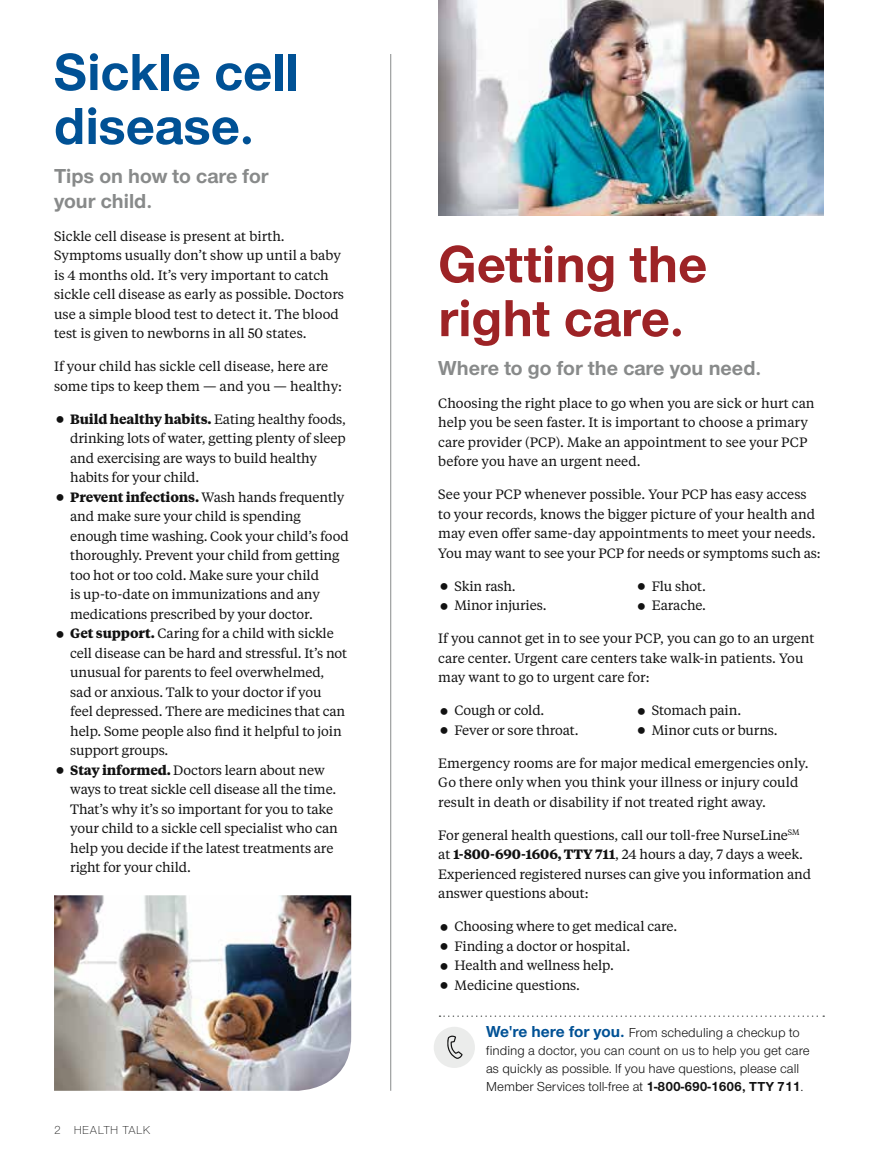
<style>
.page{position:relative;width:878px;height:1161px;background:#fff}
.page>*{position:absolute;margin:0;border:0;box-sizing:border-box;transform-origin:0 0}
.t1{font:700 54px/54px "UHC Sans";color:#9d2326}
.t2{font:700 54px/54px "UHC Sans";color:#005195}
.t3{font:700 21px/25.2px "UHC Sans";color:#888a8a}
.t4{font:13.5px/19.5px "UHC Serif Text";letter-spacing:-.01em;color:#121212}
.t5{font:13.5px/18px "UHC Sans";color:#121212}
.t6{font:300 12px "UHC Sans";letter-spacing:.04em;color:#121212}
.s1{font-weight:700}
.s2{font-weight:700;font-size:16.5px;color:#005195}
</style>
<div class="page">
<hr style="left:390px;top:54px;width:1px;height:1037px;background:#888a8a">
<svg style="left:439px;top:1015px;width:385px;height:2px"></svg>
<div style="left:433px;top:1027px;width:42px;height:41px;background:#ebeceb;border-radius:50%"></div>
<svg style="left:447px;top:1036px;width:15px;height:23px"></svg>
<img style="left:438px;top:0;width:386px;height:216px">
<img style="left:54px;top:895px;width:297px;height:196px">
<h1 class="t2" style="left:54px;top:43px;width:246px">Sickle cell disease.</h1>
<h2 class="t3" style="left:54px;top:162px;width:216px">Tips on how to care for your child.</h2>
<p class="t4" style="left:54px;top:226px;width:291px">Sickle cell disease is present at birth.<br>Symptoms usually don’t show up until a baby is 4 months old. It’s very important to catch sickle cell disease as early as possible. Doctors use a simple blood test to detect it. The blood test is given to newborns in all 50 states.</p>
<p class="t4" style="left:54px;top:356px;width:289px">If your child has sickle cell disease, here are some tips to keep them — and you — healthy:</p>
<p class="t4" style="left:70px;top:409px;width:280px"><span class="s1">Build healthy habits.</span> Eating healthy foods, drinking lots of water, getting plenty of sleep and exercising are ways to build healthy habits for your child.<br><span class="s1">Prevent infections.</span> Wash hands frequently and make sure your child is spending enough time washing. Cook your child’s food thoroughly. Prevent your child from getting too hot or too cold. Make sure your child<br>is up-to-date on immunizations and any medications prescribed by your doctor.<br><span class="s1">Get support.</span> Caring for a child with sickle cell disease can be hard and stressful. It’s not unusual for parents to feel overwhelmed, sad or anxious. Talk to your doctor if you<br>feel depressed. There are medicines that can help. Some people also find it helpful to join support groups.<br><span class="s1">Stay informed.</span> Doctors learn about new ways to treat sickle cell disease all the time.<br>That’s why it’s so important for you to take your child to a sickle cell specialist who can help you decide if the latest treatments are right for your child.</p>
<p class="t6" style="left:54px;top:1122px;width:98px">2 HEALTH TALK</p>
<h1 class="t1" style="left:438px;top:235px;width:270px">Getting the right care.</h1>
<h2 class="t3" style="left:438px;top:355px;width:324px">Where to go for the care you need.</h2>
<p class="t4" style="left:438px;top:393px;width:378px">Choosing the right place to go when you are sick or hurt can help you be seen faster. It is important to choose a primary care provider (PCP). Make an appointment to see your PCP before you have an urgent need.</p>
<p class="t4" style="left:438px;top:484px;width:384px">See your PCP whenever possible. Your PCP has easy access to your records, knows the bigger picture of your health and may even offer same-day appointments to meet your needs.<br>You may want to see your PCP for needs or symptoms such as:</p>
<p class="t4" style="left:454px;top:576px;width:94px">Skin rash.<br>Minor injuries.</p>
<p class="t4" style="left:651px;top:576px;width:56px">Flu shot.<br>Earache.</p>
<p class="t4" style="left:438px;top:628px;width:378px">If you cannot get in to see your PCP, you can go to an urgent care center. Urgent care centers take walk-in patients. You may want to go to urgent care for:</p>
<p class="t4" style="left:454px;top:700px;width:126px">Cough or cold.<br>Fever or sore throat.</p>
<p class="t4" style="left:651px;top:700px;width:127px">Stomach pain.<br>Minor cuts or burns.</p>
<p class="t4" style="left:438px;top:753px;width:372px">Emergency rooms are for major medical emergencies only.<br>Go there only when you think your illness or injury could result in death or disability if not treated right away.</p>
<p class="t4" style="left:438px;top:825px;width:374px">For general health questions, call our toll-free NurseLine<sup>SM </sup>at <span class="s1">1-800-690-1606, TTY 711</span>, 24 hours a day, 7 days a week.<br>Experienced registered nurses can give you information and answer questions about:</p>
<p class="t4" style="left:454px;top:916px;width:224px">Choosing where to get medical care.<br>Finding a doctor or hospital.<br>Health and wellness help.<br>Medicine questions.</p>
<p class="t5" style="left:486px;top:1023px;width:325px"><span class="s2">We're here for you.</span> From scheduling a checkup to finding a doctor, you can count on us to help you get care as quickly as possible. lf you have questions, please call Member Services toll-free at <span class="s1">1-800-690-1606, TTY 711</span>.</p>
</div>
